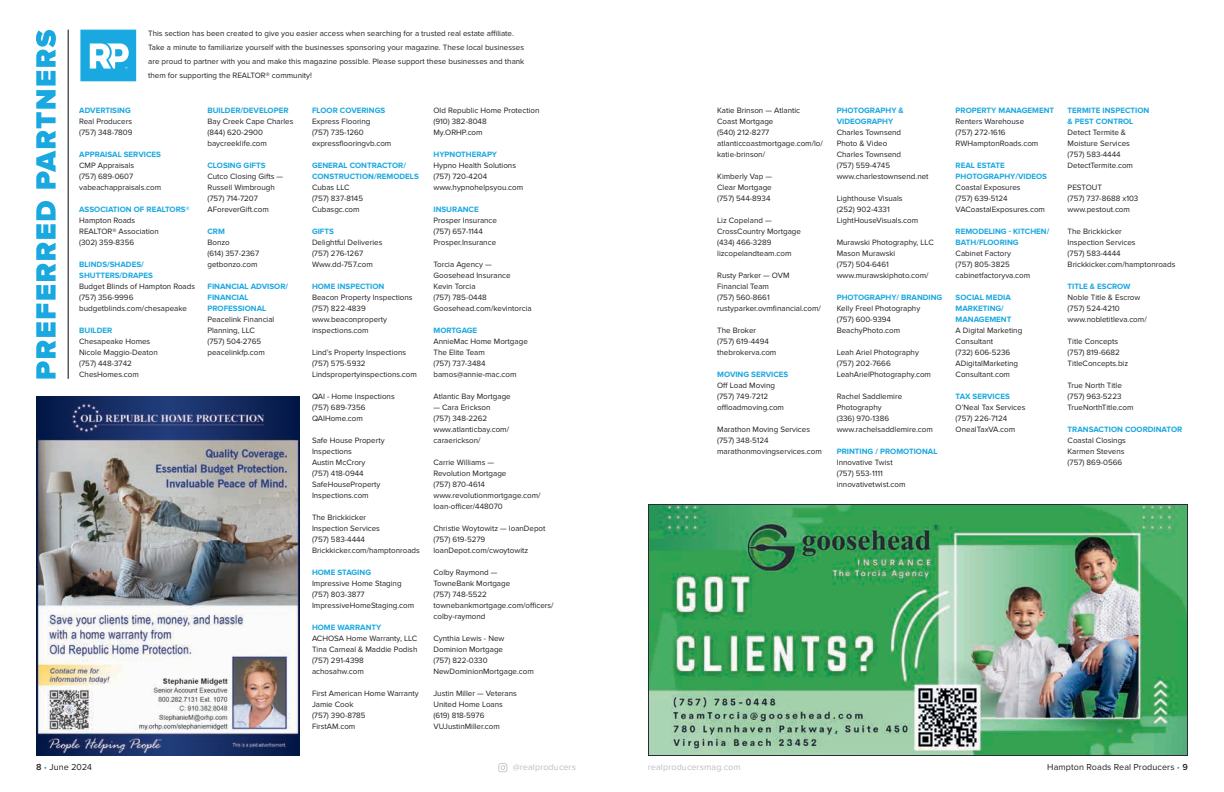
<style>
.page{position:relative;width:1224px;height:792px;background:#fff}
.page>*{position:absolute;margin:0;border:0;box-sizing:border-box;transform-origin:0 0}
.t1{font:9px "Proxima Nova";letter-spacing:.01em;color:#231f20}
.t2{font:9px "Proxima Nova";letter-spacing:.01em;color:#bcbec0}
.t3{font:8px/11px "Proxima Nova";color:#231f20}
.t4{font:700 8px/11px "Proxima Nova";color:#19a8e0}
.s1{font-weight:600}
.s2{color:#19a8e0}
</style>
<div class="page">
<svg style="left:498px;top:763px;width:9px;height:9px"></svg>
<hr style="left:68px;top:30px;width:1px;height:349px;background:#00080f">
<svg style="left:36px;top:30px;width:20px;height:349px"></svg>
<svg style="left:80px;top:30px;width:56px;height:51px"></svg>
<img style="left:648px;top:504px;width:540px;height:252px">
<img style="left:36px;top:396px;width:264px;height:360px">
<p class="t3" style="left:148px;top:26px;width:378px;line-height:14px">This section has been created to give you easier access when searching for a trusted real estate affiliate.<br>Take a minute to familiarize yourself with the businesses sponsoring your magazine. These local businesses are proud to partner with you and make this magazine possible. Please support these businesses and thank them for supporting the REALTOR® community!</p>
<p class="t4" style="left:79px;top:106px;width:53px">ADVERTISING</p>
<p class="t3" style="left:79px;top:116px;width:55px">Real Producers (757) 348-7809</p>
<p class="t4" style="left:79px;top:150px;width:83px">APPRAISAL SERVICES</p>
<p class="t3" style="left:79px;top:160px;width:84px">CMP Appraisals<br>(757) 689-0607 vabeachappraisals.com</p>
<p class="t4" style="left:79px;top:205px;width:112px">ASSOCIATION OF REALTORS®</p>
<p class="t3" style="left:79px;top:215px;width:81px">Hampton Roads<br>REALTOR® Association (302) 359-8356</p>
<p class="t4" style="left:79px;top:260px;width:75px">BLINDS/SHADES/<br>SHUTTERS/DRAPES</p>
<p class="t3" style="left:79px;top:281px;width:117px">Budget Blinds of Hampton Roads (757) 356-9996 budgetblinds.com/chesapeake</p>
<p class="t4" style="left:79px;top:326px;width:35px">BUILDER</p>
<p class="t3" style="left:79px;top:336px;width:80px">Chesapeake Homes<br>Nicole Maggio-Deaton (757) 448-3742<br>ChesHomes.com</p>
<p class="t4" style="left:207px;top:106px;width:83px">BUILDER/DEVELOPER</p>
<p class="t3" style="left:207px;top:116px;width:87px">Bay Creek Cape Charles (844) 620-2900 baycreeklife.com</p>
<p class="t4" style="left:207px;top:161px;width:60px">CLOSING GIFTS</p>
<p class="t3" style="left:207px;top:171px;width:77px">Cutco Closing Gifts —<br>Russell Wimbrough (757) 714-7207<br>AForeverGift.com</p>
<p class="t4" style="left:207px;top:227px;width:19px">CRM</p>
<p class="t3" style="left:207px;top:237px;width:53px">Bonzo<br>(614) 357-2367 getbonzo.com</p>
<p class="t4" style="left:207px;top:282px;width:82px">FINANCIAL ADVISOR/<br>FINANCIAL<br>PROFESSIONAL</p>
<p class="t3" style="left:207px;top:314px;width:68px">Peacelink Financial<br>Planning, LLC<br>(757) 504-2765 peacelinkfp.com</p>
<p class="t4" style="left:312px;top:106px;width:75px">FLOOR COVERINGS</p>
<p class="t3" style="left:312px;top:116px;width:81px">Express Flooring<br>(757) 735-1260 expressflooringvb.com</p>
<p class="t4" style="left:312px;top:161px;width:108px">GENERAL CONTRACTOR/<br>CONSTRUCTION/REMODELS</p>
<p class="t3" style="left:312px;top:182px;width:53px">Cubas LLC (757) 837-8145<br>Cubasgc.com</p>
<p class="t4" style="left:312px;top:227px;width:23px">GIFTS</p>
<p class="t3" style="left:312px;top:237px;width:72px">Delightful Deliveries (757) 276-1267<br>Www.dd-757.com</p>
<p class="t4" style="left:312px;top:282px;width:74px">HOME INSPECTION</p>
<p class="t3" style="left:312px;top:292px;width:102px">Beacon Property Inspections (757) 822-4839 www.beaconproperty inspections.com</p>
<p class="t3" style="left:312px;top:347px;width:106px">Lind’s Property Inspections (757) 575-5932<br>Lindspropertyinspections.com</p>
<p class="t3" style="left:312px;top:391px;width:84px">QAI - Home Inspections (757) 689-7356<br>QAIHome.com</p>
<p class="t3" style="left:312px;top:435px;width:74px">Safe House Property<br>Inspections<br>Austin McCrory<br>(757) 418-0944<br>SafeHouseProperty<br>Inspections.com</p>
<p class="t3" style="left:312px;top:512px;width:109px">The Brickkicker<br>Inspection Services<br>(757) 583-4444<br>Brickkicker.com/hamptonroads</p>
<p class="t4" style="left:312px;top:568px;width:61px">HOME STAGING</p>
<p class="t3" style="left:312px;top:578px;width:104px">Impressive Home Staging (757) 803-3877<br>ImpressiveHomeStaging.com</p>
<p class="t4" style="left:312px;top:623px;width:71px">HOME WARRANTY</p>
<p class="t3" style="left:312px;top:633px;width:107px">ACHOSA Home Warranty, LLC<br>Tina Carneal &amp; Maddie Podish (757) 291-4398 achosahw.com</p>
<p class="t3" style="left:312px;top:688px;width:108px">First American Home Warranty<br>Jamie Cook<br>(757) 390-8785<br>FirstAM.com</p>
<p class="t3" style="left:433px;top:105px;width:108px">Old Republic Home Protection (910) 382-8048<br>My.ORHP.com</p>
<p class="t4" style="left:433px;top:150px;width:65px">HYPNOTHERAPY</p>
<p class="t3" style="left:433px;top:160px;width:91px">Hypno Health Solutions (757) 720-4204 www.hypnohelpsyou.com</p>
<p class="t4" style="left:433px;top:205px;width:47px">INSURANCE</p>
<p class="t3" style="left:433px;top:215px;width:65px">Prosper Insurance (757) 657-1144<br>Prosper.Insurance</p>
<p class="t3" style="left:433px;top:259px;width:100px">Torcia Agency —<br>Goosehead Insurance<br>Kevin Torcia<br>(757) 785-0448<br>Goosehead.com/kevintorcia</p>
<p class="t4" style="left:433px;top:326px;width:45px">MORTGAGE</p>
<p class="t3" style="left:433px;top:336px;width:96px">AnnieMac Home Mortgage<br>The Elite Team<br>(757) 737-3484 bamos@annie-mac.com</p>
<p class="t3" style="left:433px;top:391px;width:79px">Atlantic Bay Mortgage</p>
<p class="t3" style="left:433px;top:402px;width:77px">— Cara Erickson (757) 348-2262 www.atlanticbay.com/ caraerickson/</p>
<p class="t3" style="left:433px;top:457px;width:109px">Carrie Williams —<br>Revolution Mortgage<br>(757) 870-4614 www.revolutionmortgage.com/ loan-officer/448070</p>
<p class="t3" style="left:433px;top:523px;width:114px">Christie Woytowitz — loanDepot (757) 619-5279 loanDepot.com/cwoytowitz</p>
<p class="t3" style="left:433px;top:567px;width:122px">Colby Raymond —<br>TowneBank Mortgage<br>(757) 748-5522 townebankmortgage.com/officers/ colby-raymond</p>
<p class="t3" style="left:433px;top:633px;width:102px">Cynthia Lewis - New<br>Dominion Mortgage<br>(757) 822-0330<br>NewDominionMortgage.com</p>
<p class="t3" style="left:433px;top:688px;width:85px">Justin Miller — Veterans<br>United Home Loans (619) 818-5976<br>VUJustinMiller.com</p>
<p class="t3" style="left:717px;top:105px;width:107px">Katie Brinson — Atlantic<br>Coast Mortgage<br>(540) 212-8277 atlanticcoastmortgage.com/lo/ katie-brinson/</p>
<p class="t3" style="left:717px;top:171px;width:56px;text-align:justify">Kimberly Vap — Clear Mortgage (757) 544-8934</p>
<p class="t3" style="left:717px;top:215px;width:85px">Liz Copeland —<br>CrossCountry Mortgage (434) 466-3289 lizcopelandteam.com</p>
<p class="t3" style="left:717px;top:270px;width:105px">Rusty Parker — OVM<br>Financial Team<br>(757) 560-8661 rustyparker.ovmfinancial.com/</p>
<p class="t3" style="left:717px;top:325px;width:61px">The Broker<br>(757) 619-4494 thebrokerva.com</p>
<p class="t4" style="left:717px;top:370px;width:73px">MOVING SERVICES</p>
<p class="t3" style="left:717px;top:380px;width:68px">Off Load Moving (757) 749-7212 offloadmoving.com</p>
<p class="t3" style="left:717px;top:424px;width:106px">Marathon Moving Services (757) 348-5124 marathonmovingservices.com</p>
<p class="t4" style="left:837px;top:106px;width:68px">PHOTOGRAPHY &amp;<br>VIDEOGRAPHY</p>
<p class="t3" style="left:837px;top:127px;width:93px">Charles Townsend<br>Photo &amp; Video<br>Charles Townsend<br>(757) 559-4745 www.charlestownsend.net</p>
<p class="t3" style="left:837px;top:193px;width:83px">Lighthouse Visuals (252) 902-4331<br>LightHouseVisuals.com</p>
<p class="t3" style="left:837px;top:237px;width:99px">Murawski Photography, LLC<br>Mason Murawski<br>(757) 504-6461 www.murawskiphoto.com/</p>
<p class="t4" style="left:837px;top:293px;width:107px">PHOTOGRAPHY/ BRANDING</p>
<p class="t3" style="left:837px;top:303px;width:85px">Kelly Freel Photography (757) 600-9394<br>BeachyPhoto.com</p>
<p class="t3" style="left:837px;top:347px;width:96px">Leah Ariel Photography (757) 202-7666<br>LeahArielPhotography.com</p>
<p class="t3" style="left:837px;top:391px;width:98px">Rachel Saddlemire<br>Photography<br>(336) 970-1386 www.rachelsaddlemire.com</p>
<p class="t4" style="left:837px;top:447px;width:102px">PRINTING / PROMOTIONAL</p>
<p class="t3" style="left:837px;top:457px;width:70px">Innovative Twist (757) 553-1111 innovativetwist.com</p>
<p class="t4" style="left:956px;top:106px;width:100px">PROPERTY MANAGEMENT</p>
<p class="t3" style="left:956px;top:116px;width:84px">Renters Warehouse (757) 272-1616<br>RWHamptonRoads.com</p>
<p class="t4" style="left:956px;top:161px;width:93px">REAL ESTATE<br>PHOTOGRAPHY/VIDEOS</p>
<p class="t3" style="left:956px;top:182px;width:91px">Coastal Exposures<br>(757) 639-5124<br>VACoastalExposures.com</p>
<p class="t4" style="left:956px;top:227px;width:95px">REMODELING - KITCHEN/<br>BATH/FLOORING</p>
<p class="t3" style="left:956px;top:248px;width:76px">Cabinet Factory<br>(757) 805-3825 cabinetfactoryva.com</p>
<p class="t4" style="left:956px;top:293px;width:57px">SOCIAL MEDIA<br>MARKETING/<br>MANAGEMENT</p>
<p class="t3" style="left:956px;top:325px;width:68px">A Digital Marketing<br>Consultant<br>(732) 606-5236<br>ADigitalMarketing<br>Consultant.com</p>
<p class="t4" style="left:956px;top:392px;width:56px">TAX SERVICES</p>
<p class="t3" style="left:956px;top:402px;width:71px">O’Neal Tax Services (757) 226-7124<br>OnealTaxVA.com</p>
<p class="t4" style="left:1068px;top:106px;width:83px">TERMITE INSPECTION &amp; PEST CONTROL</p>
<p class="t3" style="left:1068px;top:127px;width:67px">Detect Termite &amp;<br>Moisture Services (757) 583-4444<br>DetectTermite.com</p>
<p class="t3" style="left:1068px;top:182px;width:72px">PESTOUT<br>(757) 737-8688 x103 www.pestout.com</p>
<p class="t3" style="left:1068px;top:226px;width:109px">The Brickkicker<br>Inspection Services<br>(757) 583-4444<br>Brickkicker.com/hamptonroads</p>
<p class="t4" style="left:1068px;top:282px;width:64px">TITLE &amp; ESCROW</p>
<p class="t3" style="left:1068px;top:292px;width:81px">Noble Title &amp; Escrow (757) 524-4210 www.nobletitleva.com/</p>
<p class="t3" style="left:1068px;top:336px;width:62px">Title Concepts (757) 819-6682<br>TitleConcepts.biz</p>
<p class="t3" style="left:1068px;top:380px;width:67px">True North Title (757) 963-5223<br>TrueNorthTitle.com</p>
<p class="t4" style="left:1068px;top:425px;width:116px">TRANSACTION COORDINATOR</p>
<p class="t3" style="left:1068px;top:435px;width:60px">Coastal Closings<br>Karmen Stevens (757) 869-0566</p>
<p class="t1" style="left:36px;top:762px;width:58px"><span class="s1">8</span> <span class="s2">•</span> June 2024</p>
<p class="t2" style="left:513px;top:762px;width:65px">@realproducers</p>
<p class="t2" style="left:648px;top:762px;width:94px">realproducersmag.com</p>
<p class="t1" style="left:1047px;top:762px;width:142px">Hampton Roads Real Producers <span class="s2">•</span> <span class="s1">9</span></p>
</div>
